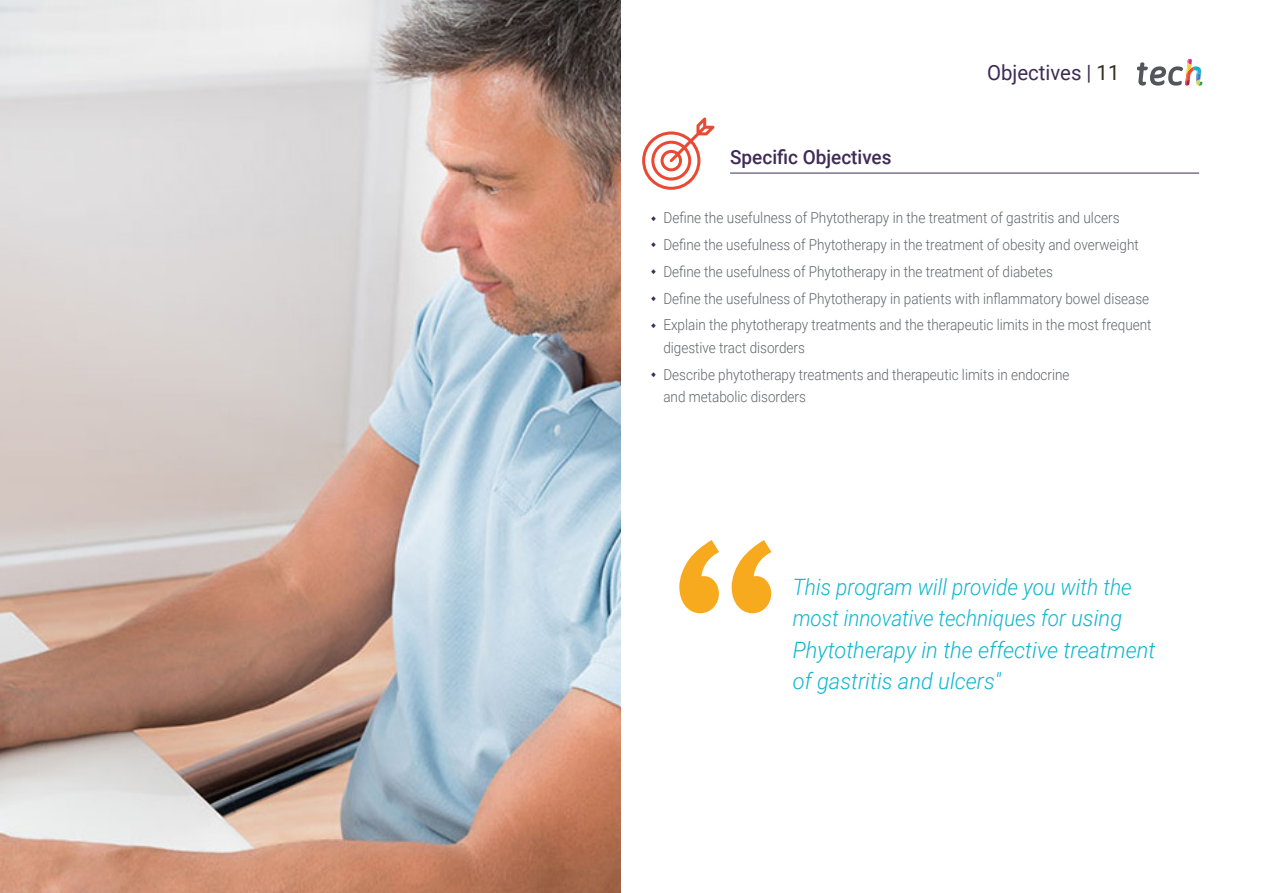
<style>
.page{position:relative;width:1263px;height:893px;background:#fff}
.page>*{position:absolute;margin:0;border:0;box-sizing:border-box;transform-origin:0 0}
.t1{font:italic 300 22.5px/31.5px "Roboto";color:#0fb6cf;scale:.93 1}
.t2{font:21px "Roboto";color:#3e2b56}
.t3{font:500 19.5px "Roboto";color:#3e2b56}
.t4{font:300 15px/26.7px "Roboto";color:#61646a;scale:.91 1}
.t5{font:300 15px/26.7px "Roboto";color:#61646a;scale:.9 1}
.s1{color:#312e20}
</style>
<div class="page">
<hr style="left:730px;top:173px;width:469px;height:1px;background:#3e2b56">
<svg style="left:642px;top:117px;width:72px;height:73px"></svg>
<img style="left:0;top:0;width:621px;height:893px">
<svg style="left:679px;top:540px;width:92px;height:73px"></svg>
<svg style="left:1137px;top:59px;width:65px;height:27px"></svg>
<h3 class="t3" style="left:730px;top:144px;width:163px">Specific Objectives</h3>
<h2 class="t2" style="left:987px;top:57px;width:134px">Objectives | <span class="s1">11</span></h2>
<p class="t4" style="left:663px;top:204px;width:538px">Define the usefulness of Phytotherapy in the treatment of gastritis and ulcers Define the usefulness of Phytotherapy in the treatment of obesity and overweight Define the usefulness of Phytotherapy in the treatment of diabetes<br>Define the usefulness of Phytotherapy in patients with inflammatory bowel disease Explain the phytotherapy treatments and the therapeutic limits in the most frequent</p>
<p class="t5" style="left:663px;top:334px;width:453px">digestive tract disorders<br>Describe phytotherapy treatments and therapeutic limits in endocrine</p>
<p class="t5" style="left:663px;top:383px;width:160px">and metabolic disorders</p>
<h1 class="t1" style="left:793px;top:570px;width:391px">This program will provide you with the most innovative techniques for using Phytotherapy in the effective treatment of gastritis and ulcers"</h1>
</div>
